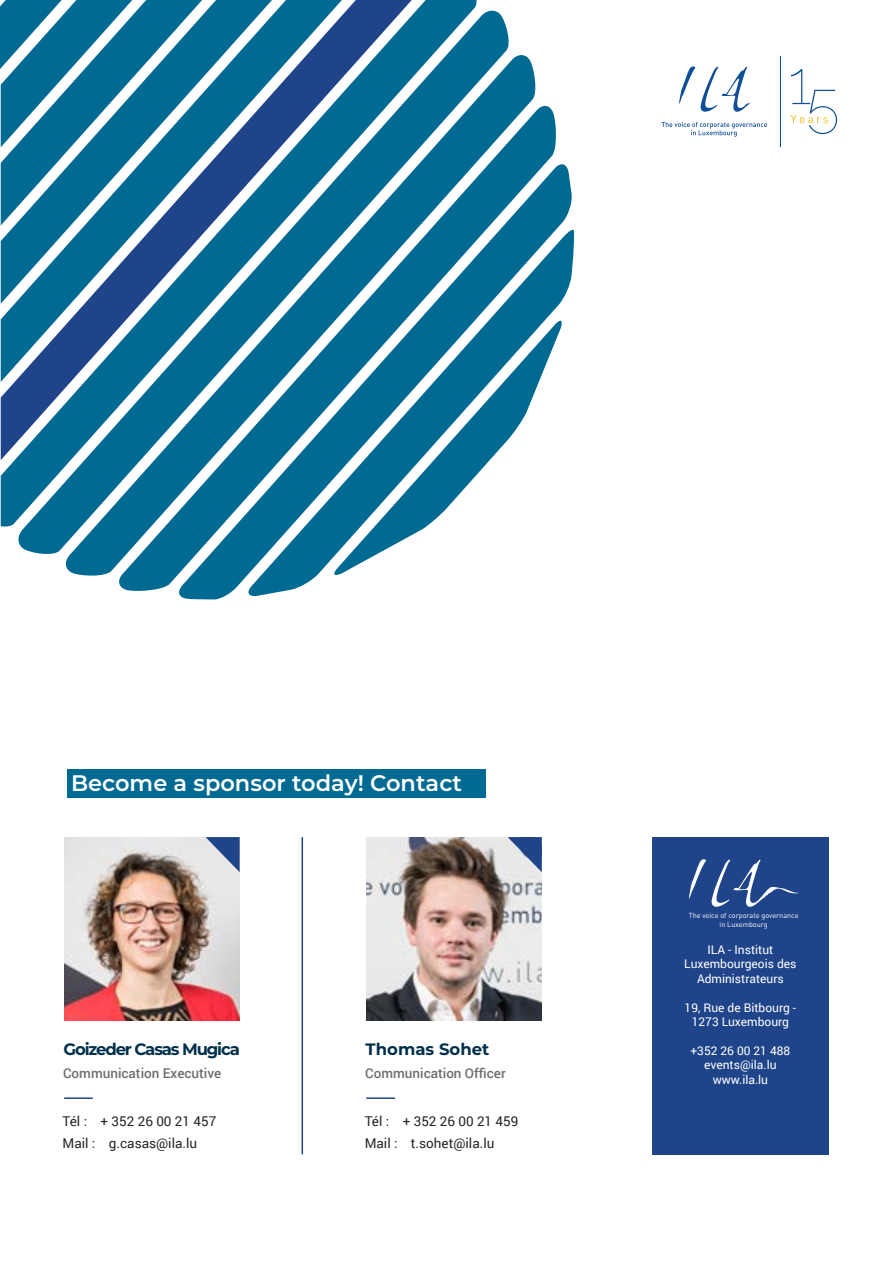
<style>
.page{position:relative;width:893px;height:1263px;background:#fff}
.page>*{position:absolute;margin:0;border:0;box-sizing:border-box;transform-origin:0 0}
.t1{font:600 22.5px "Montserrat";color:#fff}
.t2{font:700 16.5px "Montserrat";letter-spacing:-.07em;color:#02304b}
.t3{font:700 16.5px "Montserrat";color:#02304b}
.t4{font:13.5px/22.5px "Roboto";color:#252525}
.t5{font:500 13.5px "Roboto";color:#6d6e71}
.t6{font:12px/14.4px "Roboto";color:#fff;text-align:center}
.t7{font:7.2px/8.7px "DIN Alternate";color:#fff;text-align:center}
</style>
<div class="page">
<div style="left:68px;top:770px;width:418px;height:28px;background:#006a93"></div>
<svg style="left:1px;top:0;width:477px;height:527px;fill:#006a93"></svg>
<svg style="left:64px;top:53px;width:472px;height:523px;fill:#006a93"></svg>
<svg style="left:116px;top:103px;width:440px;height:488px;fill:#006a93"></svg>
<svg style="left:1px;top:0;width:411px;height:460px;fill:#006a93"></svg>
<svg style="left:176px;top:162px;width:396px;height:437px;fill:#006a93"></svg>
<svg style="left:246px;top:228px;width:328px;height:369px;fill:#006a93"></svg>
<svg style="left:332px;top:318px;width:231px;height:259px;fill:#006a93"></svg>
<svg style="left:679px;top:66px;width:71px;height:46px"></svg>
<svg style="left:662px;top:122px;width:105px;height:15px"></svg>
<hr style="left:780px;top:56px;width:1px;height:91px;background:#0e4e96">
<svg style="left:791px;top:69px;width:46px;height:65px"></svg>
<hr style="left:302px;top:837px;width:1px;height:317px;background:#1f448a">
<img style="left:64px;top:837px;width:176px;height:184px">
<svg style="left:206px;top:837px;width:34px;height:35px"></svg>
<hr style="left:65px;top:1097px;width:27px;height:2px;background:#1f448a">
<img style="left:366px;top:837px;width:176px;height:184px">
<svg style="left:508px;top:837px;width:34px;height:35px"></svg>
<hr style="left:367px;top:1097px;width:27px;height:2px;background:#1f448a">
<div style="left:652px;top:837px;width:176px;height:318px;background:#1f448a"></div>
<svg style="left:689px;top:859px;width:110px;height:48px"></svg>
<h1 class="t1" style="left:71px;top:767px;width:393px">Become a sponsor today! Contact</h1>
<h2 class="t2" style="left:63px;top:1037px;width:178px">Goizeder Casas Mugica</h2>
<h2 class="t3" style="left:366px;top:1037px;width:125px">Thomas Sohet</h2>
<p class="t5" style="left:63px;top:1063px;width:160px">Communication Executive</p>
<p class="t5" style="left:365px;top:1063px;width:142px">Communication Officer</p>
<p class="t4" style="left:63px;top:1109px;width:155px">Tél : + 352 26 00 21 457<br>Mail : g.casas@ila.lu</p>
<p class="t4" style="left:365px;top:1109px;width:155px">Tél : + 352 26 00 21 459<br>Mail : t.sohet@ila.lu</p>
<p class="t7" style="left:689px;top:911px;width:111px">The voice of corporate governance in Luxembourg</p>
<p class="t6" style="left:684px;top:942px;width:114px">ILA - Institut<br>Luxembourgeois des<br>Administrateurs</p>
<p class="t6" style="left:685px;top:999px;width:113px">19, Rue de Bitbourg -<br>1273 Luxembourg</p>
<p class="t6" style="left:690px;top:1043px;width:101px">+352 26 00 21 488 events@ila.lu www.ila.lu</p>
</div>
